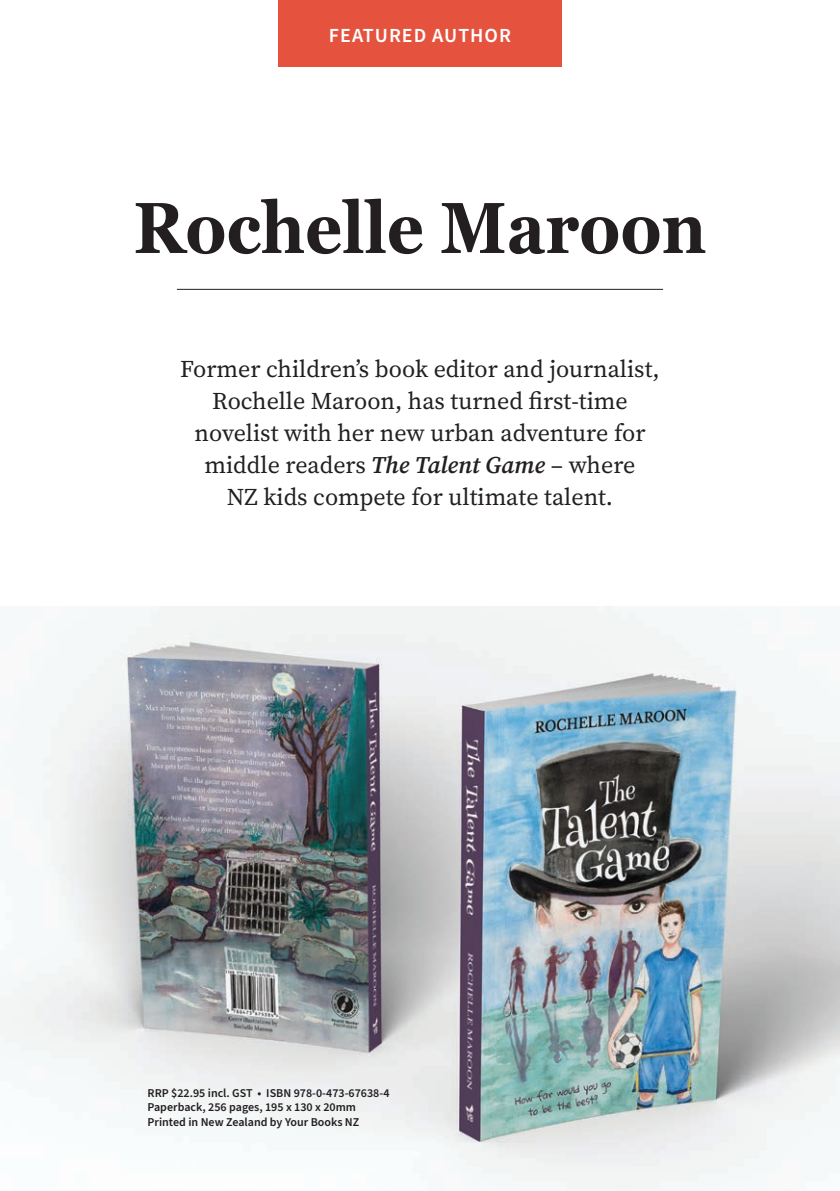
<style>
.page{position:relative;width:840px;height:1191px;background:#fff}
.page>*{position:absolute;margin:0;border:0;box-sizing:border-box;transform-origin:0 0}
.t1{font:700 72px "Georgia";color:#231f20;scale:.9 1}
.t2{font:24px/32px "Source Serif 4";color:#231f20;text-align:center}
.t3{font:600 20px "Source Sans Pro";letter-spacing:.05em;color:#fff}
.t4{font:600 12px "Source Sans Pro";color:#231f20}
.s1{font-weight:600;font-style:italic}
</style>
<div class="page">
<div style="left:278px;top:0;width:283px;height:66px;background:#e5533f"></div>
<img style="left:0;top:607px;width:839px;height:584px">
<hr style="left:177px;top:289px;width:485px;height:1px;background:#231f20">
<p class="t3" style="left:329px;top:22px;width:183px">FEATURED AUTHOR</p>
<p class="t1" style="left:133px;top:174px;width:637px">Rochelle Maroon</p>
<p class="t2" style="left:180px;top:352px;width:480px">Former children’s book editor and journalist, Rochelle Maroon, has turned first-time novelist with her new urban adventure for middle readers <span class="s1">The Talent Game</span> – where<br>NZ kids compete for ultimate talent.</p>
<p class="t4" style="left:147px;top:1085px;width:243px">RRP $22.95 incl. GST • ISBN 978-0-473-67638-4</p>
<p class="t4" style="left:147px;top:1099px;width:210px">Paperback, 256 pages, 195 x 130 x 20mm</p>
<p class="t4" style="left:147px;top:1113px;width:213px">Printed in New Zealand by Your Books NZ</p>
</div>
